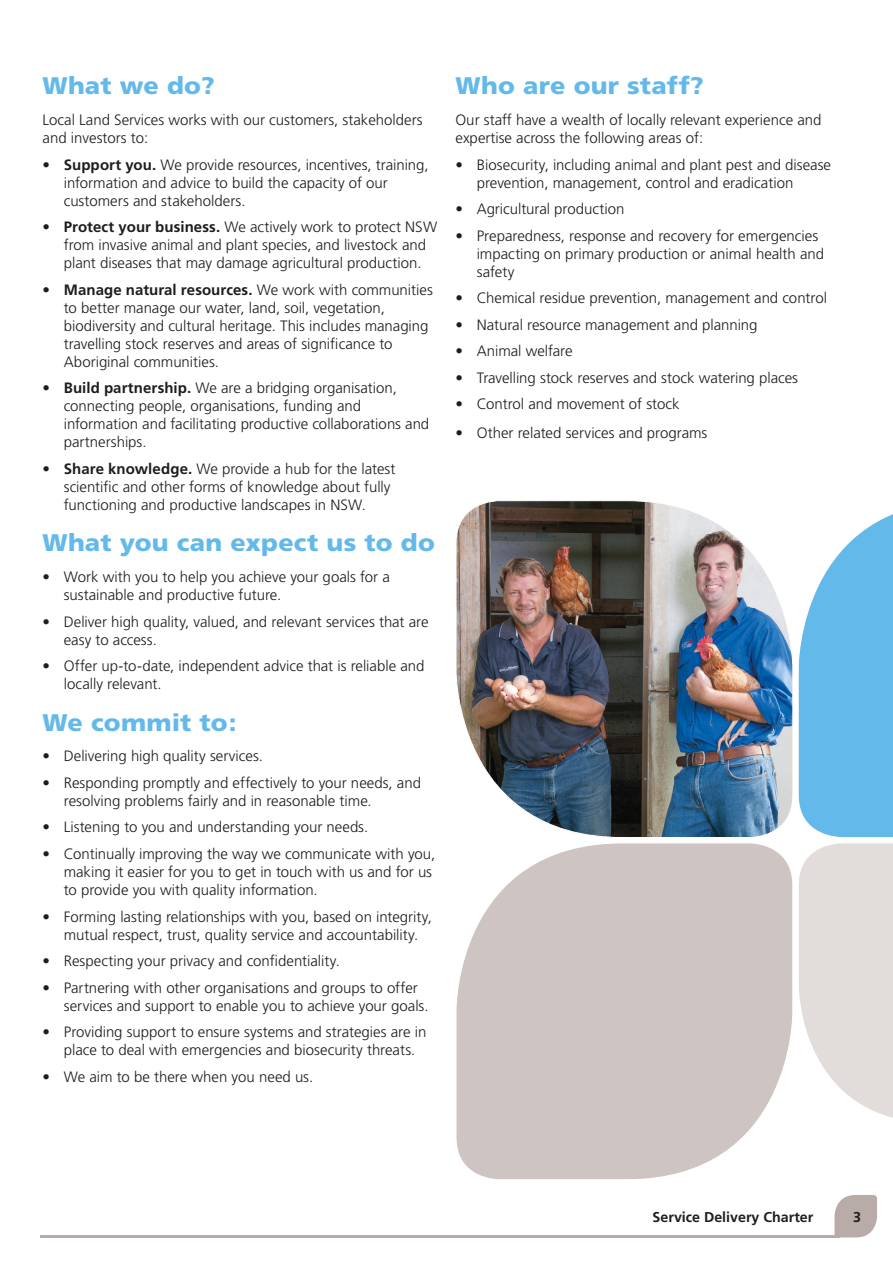
<style>
.page{position:relative;width:893px;height:1263px;background:#fff}
.page>*{position:absolute;margin:0;border:0;box-sizing:border-box;transform-origin:0 0}
.t1{font:900 24px "Frutiger CE";letter-spacing:.01em;color:#63b9e9;scale:1.05 1}
.t2{font:300 15px/18px "Frutiger CE";color:#1d1d1b}
.text{font:300 15px/18px "Frutiger LT Std";color:#1d1d1b}
.t3{font:700 14.25px "Frutiger LT Std";color:#1d1d1b}
.s1{font-weight:700}
</style>
<div class="page">
<svg style="left:834px;top:1195px;width:43px;height:42px"></svg>
<hr style="left:40px;top:1235px;width:799px;height:2px;background:#b9aca8">
<svg style="left:456px;top:843px;width:337px;height:337px;fill:#cec4c2"></svg>
<img style="left:456px;top:500px;width:337px;height:338px">
<svg style="left:798px;top:514px;width:95px;height:604px"></svg>
<h3 class="t1" style="left:43px;top:72px;width:166px">What we do?</h3>
<p class="text" style="left:43px;top:111px;width:382px">Local Land Services works with our customers, stakeholders and investors to:</p>
<p class="t2" style="left:64px;top:155px;width:366px;text-indent:-21px">• <span class="s1">Support you.</span> We provide resources, incentives, training, information and advice to build the capacity of our customers and stakeholders.</p>
<p class="t2" style="left:64px;top:218px;width:375px;text-indent:-21px">• <span class="s1">Protect your business.</span> We actively work to protect NSW from invasive animal and plant species, and livestock and plant diseases that may damage agricultural production.</p>
<p class="t2" style="left:64px;top:280px;width:371px;text-indent:-21px">• <span class="s1">Manage natural resources.</span> We work with communities to better manage our water, land, soil, vegetation, biodiversity and cultural heritage. This includes managing travelling stock reserves and areas of significance to Aboriginal communities.</p>
<p class="t2" style="left:64px;top:379px;width:367px;text-indent:-21px">• <span class="s1">Build partnership.</span> We are a bridging organisation, connecting people, organisations, funding and information and facilitating productive collaborations and partnerships.</p>
<p class="t2" style="left:64px;top:459px;width:333px;text-indent:-21px">• <span class="s1">Share knowledge.</span> We provide a hub for the latest scientific and other forms of knowledge about fully functioning and productive landscapes in NSW.</p>
<h3 class="t1" style="left:43px;top:529px;width:375px">What you can expect us to do</h3>
<p class="t2" style="left:64px;top:568px;width:328px;text-indent:-21px">• Work with you to help you achieve your goals for a sustainable and productive future.</p>
<p class="t2" style="left:64px;top:612px;width:366px;text-indent:-21px">• Deliver high quality, valued, and relevant services that are easy to access.</p>
<p class="t2" style="left:64px;top:657px;width:362px;text-indent:-21px">• Offer up-to-date, independent advice that is reliable and locally relevant.</p>
<h3 class="t1" style="left:43px;top:708px;width:186px">We commit to:</h3>
<p class="t2" style="left:43px;top:747px;width:222px">• Delivering high quality services.</p>
<p class="t2" style="left:64px;top:774px;width:359px;text-indent:-21px">• Responding promptly and effectively to your needs, and resolving problems fairly and in reasonable time.</p>
<p class="t2" style="left:43px;top:818px;width:327px">• Listening to you and understanding your needs.</p>
<p class="t2" style="left:64px;top:845px;width:373px;text-indent:-21px">• Continually improving the way we communicate with you, making it easier for you to get in touch with us and for us to provide you with quality information.</p>
<p class="t2" style="left:43px;top:907px;width:391px;text-align:center">• Forming lasting relationships with you, based on integrity, mutual respect, trust, quality service and accountability.</p>
<p class="t2" style="left:43px;top:952px;width:299px">• Respecting your privacy and confidentiality.</p>
<p class="t2" style="left:64px;top:978px;width:366px;text-indent:-21px">• Partnering with other organisations and groups to offer services and support to enable you to achieve your goals.</p>
<p class="t2" style="left:64px;top:1023px;width:364px;text-indent:-21px">• Providing support to ensure systems and strategies are in place to deal with emergencies and biosecurity threats.</p>
<p class="t2" style="left:43px;top:1067px;width:272px">• We aim to be there when you need us.</p>
<h3 class="t1" style="left:455px;top:72px;width:238px">Who are our staff?</h3>
<p class="text" style="left:455px;top:111px;width:368px">Our staff have a wealth of locally relevant experience and expertise across the following areas of:</p>
<p class="t2" style="left:477px;top:155px;width:356px;text-indent:-21px">• Biosecurity, including animal and plant pest and disease prevention, management, control and eradication</p>
<p class="t2" style="left:455px;top:200px;width:171px">• Agricultural production</p>
<p class="t2" style="left:477px;top:226px;width:349px;text-indent:-21px">• Preparedness, response and recovery for emergencies impacting on primary production or animal health and safety</p>
<p class="t2" style="left:455px;top:289px;width:373px">• Chemical residue prevention, management and control</p>
<p class="t2" style="left:455px;top:315px;width:304px">• Natural resource management and planning</p>
<p class="t2" style="left:455px;top:342px;width:119px">• Animal welfare</p>
<p class="t2" style="left:455px;top:368px;width:344px">• Travelling stock reserves and stock watering places</p>
<p class="t2" style="left:455px;top:395px;width:226px">• Control and movement of stock</p>
<p class="t2" style="left:455px;top:423px;width:253px">• Other related services and programs</p>
<p class="t3" style="left:653px;top:1208px;width:162px">Service Delivery Charter</p>
<p class="t3" style="left:853px;top:1208px;width:9px">3</p>
</div>
